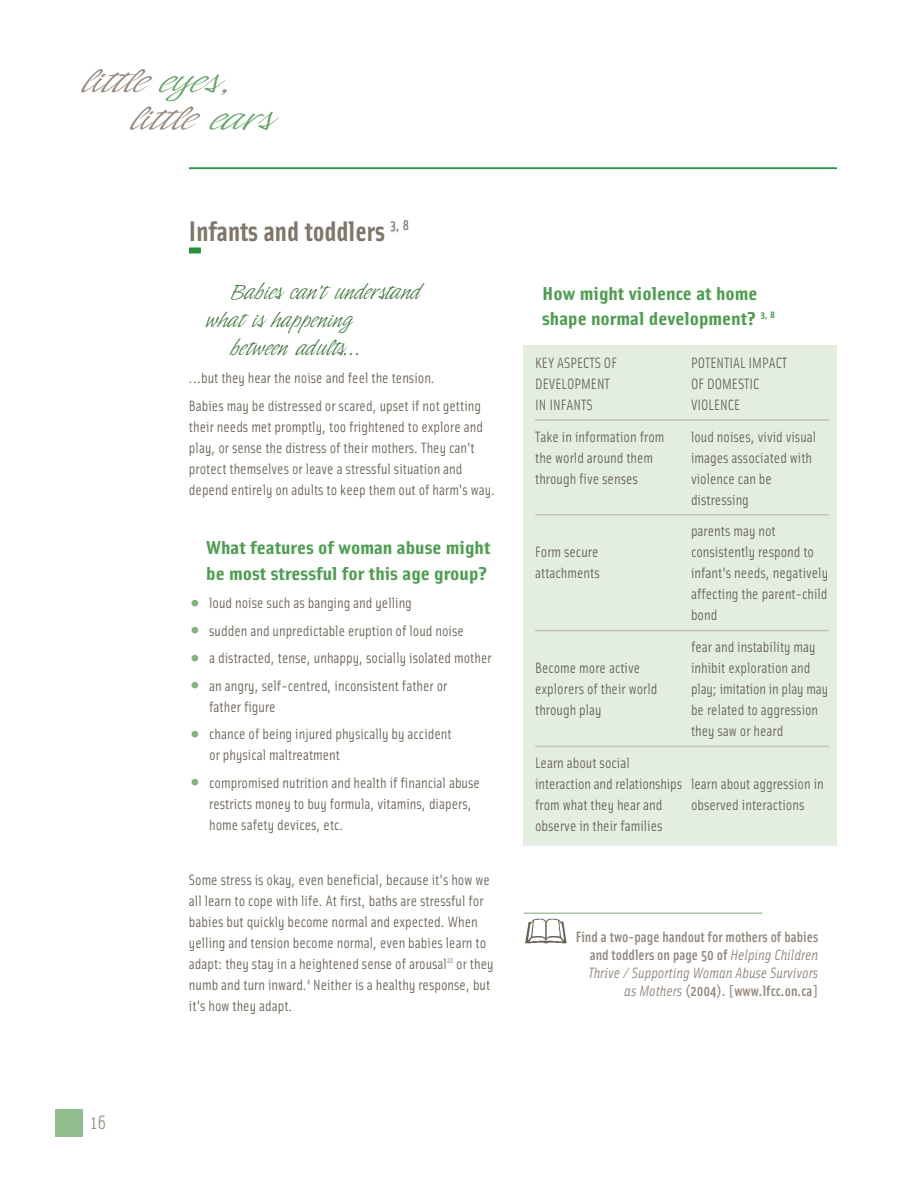
<style>
.page{position:relative;width:918px;height:1188px;background:#fff}
.page>*{position:absolute;margin:0;border:0;box-sizing:border-box;transform-origin:0 0}
.t1{font:31.5px/37.5px "Indy Italic Plain";letter-spacing:-.03em;color:#9b8f85;scale:1.71 1}
.t2{font:700 28.5px "Solex";color:#81766a}
.t3{font:21px "Indy Italic Plain";color:#3a7635;scale:1.2 1}
.t4{font:19.5px "Solex";color:#9b8f85}
.t5{font:700 18.75px/25.5px "Solex";color:#4d9e4f;scale:1.2 1}
.t6{font:15px/21px "Solex";color:#686053}
.t7{font:500 15px/18px "Solex";color:#8d8277;text-align:right}
.s1{color:#6baa69}
.s2{color:#939497}
.s3{font-size:36px;color:#7eb47a}
.s4{font-weight:400;font-style:italic}
</style>
<div class="page">
<div style="left:523px;top:346px;width:314px;height:500px;background:#e3eee1"></div>
<div style="left:189px;top:247px;width:12px;height:6px;background:#20933b"></div>
<hr style="left:535px;top:419px;width:294px;height:2px;background:#c8c0b9">
<hr style="left:535px;top:514px;width:294px;height:2px;background:#c8c0b9">
<hr style="left:535px;top:630px;width:294px;height:1px;background:#c8c0b9">
<hr style="left:535px;top:746px;width:294px;height:1px;background:#c8c0b9">
<hr style="left:189px;top:167px;width:648px;height:2px;background:#20933b">
<div style="left:56px;top:1110px;width:27px;height:27px;background:#91be8c"></div>
<img style="left:525px;top:918px;width:42px;height:26px">
<hr style="left:524px;top:912px;width:239px;height:2px;background:#a4c9a0">
<h1 class="t1" style="left:130px;top:63px;width:85px;text-indent:-49px">little <span class="s1">eyes</span><span class="s2">, </span>little <span class="s1">ears</span></h1>
<h2 class="t2" style="left:189px;top:221px;width:222px">Infants and toddlers <sup>3,</sup> <sup>8</sup></h2>
<h3 class="t3" style="left:231px;top:281px;width:160px">Babies can't understand</h3>
<h3 class="t3" style="left:206px;top:309px;width:124px">what is happening</h3>
<h3 class="t3" style="left:231px;top:337px;width:111px">between adults...</h3>
<p class="t6" style="left:189px;top:366px;width:294px;line-height:27.5px">...but they hear the noise and feel the tension.<br>Babies may be distressed or scared, upset if not getting</p>
<p class="t6" style="left:189px;top:418px;width:308px">their needs met promptly, too frightened to explore and play, or sense the distress of their mothers. They can't protect themselves or leave a stressful situation and depend entirely on adults to keep them out of harm's way.</p>
<p class="t5" style="left:206px;top:537px;width:238px">What features of woman abuse might be most stressful for this age group?</p>
<p class="t6" style="left:189px;top:594px;width:224px"><span class="s3">•</span> loud noise such as banging and yelling</p>
<p class="t6" style="left:189px;top:622px;width:276px"><span class="s3">•</span> sudden and unpredictable eruption of loud noise</p>
<p class="t6" style="left:189px;top:649px;width:304px"><span class="s3">•</span> a distracted, tense, unhappy, socially isolated mother</p>
<p class="t6" style="left:209px;top:677px;width:240px;text-indent:-20px"><span class="s3">•</span> an angry, self-centred, inconsistent father or father figure</p>
<p class="t6" style="left:209px;top:725px;width:244px;text-indent:-20px"><span class="s3">•</span> chance of being injured physically by accident or physical maltreatment</p>
<p class="t6" style="left:209px;top:774px;width:272px;text-indent:-20px"><span class="s3">•</span> compromised nutrition and health if financial abuse restricts money to buy formula, vitamins, diapers, home safety devices, etc.</p>
<h3 class="t4" style="left:91px;top:1115px;width:17px">16</h3>
<p class="t6" style="left:189px;top:871px;width:306px">Some stress is okay, even beneficial, because it's how we all learn to cope with life. At first, baths are stressful for babies but quickly become normal and expected. When yelling and tension become normal, even babies learn to adapt: they stay in a heightened sense of arousal<sup>22</sup> or they numb and turn inward.<sup>4</sup> Neither is a healthy response, but it's how they adapt.</p>
<p class="t5" style="left:542px;top:282px;width:196px">How might violence at home shape normal development? <sup>3,</sup> <sup>8</sup></p>
<p class="t6" style="left:535px;top:354px;width:83px">KEY ASPECTS OF</p>
<p class="t6" style="left:691px;top:354px;width:98px">POTENTIAL IMPACT</p>
<p class="t6" style="left:535px;top:375px;width:76px">DEVELOPMENT</p>
<p class="t6" style="left:691px;top:375px;width:70px">OF DOMESTIC</p>
<p class="t6" style="left:535px;top:396px;width:59px">IN INFANTS</p>
<p class="t6" style="left:691px;top:396px;width:51px">VIOLENCE</p>
<p class="t6" style="left:535px;top:427px;width:131px">Take in information from</p>
<p class="t6" style="left:691px;top:427px;width:127px">loud noises, vivid visual</p>
<p class="t6" style="left:535px;top:448px;width:120px">the world around them</p>
<p class="t6" style="left:691px;top:448px;width:123px">images associated with</p>
<p class="t6" style="left:535px;top:469px;width:104px">through five senses</p>
<p class="t6" style="left:691px;top:469px;width:82px">violence can be distressing</p>
<p class="t6" style="left:691px;top:522px;width:86px">parents may not</p>
<p class="t6" style="left:535px;top:543px;width:65px">Form secure</p>
<p class="t6" style="left:691px;top:543px;width:125px">consistently respond to</p>
<p class="t6" style="left:535px;top:564px;width:66px">attachments</p>
<p class="t6" style="left:691px;top:564px;width:139px;text-align:justify">infant's needs, negatively affecting the parent-child bond</p>
<p class="t6" style="left:691px;top:638px;width:126px">fear and instability may</p>
<p class="t6" style="left:535px;top:659px;width:107px">Become more active</p>
<p class="t6" style="left:691px;top:659px;width:121px">inhibit exploration and</p>
<p class="t6" style="left:535px;top:680px;width:124px">explorers of their world</p>
<p class="t6" style="left:691px;top:680px;width:139px">play; imitation in play may</p>
<p class="t6" style="left:535px;top:701px;width:68px">through play</p>
<p class="t6" style="left:691px;top:701px;width:129px">be related to aggression they saw or heard</p>
<p class="t6" style="left:535px;top:754px;width:290px">Learn about social<br>interaction and relationships learn about aggression in from what they hear and</p>
<p class="t6" style="left:691px;top:796px;width:115px">observed interactions</p>
<p class="t6" style="left:535px;top:817px;width:129px">observe in their families</p>
<p class="t7" style="left:576px;top:930px;width:244px">Find a two-page handout for mothers of babies and toddlers on page 50 of <span class="s4">Helping Children Thrive / Supporting Woman Abuse Survivors as Mothers</span> (2004). [www.lfcc.on.ca]</p>
</div>
